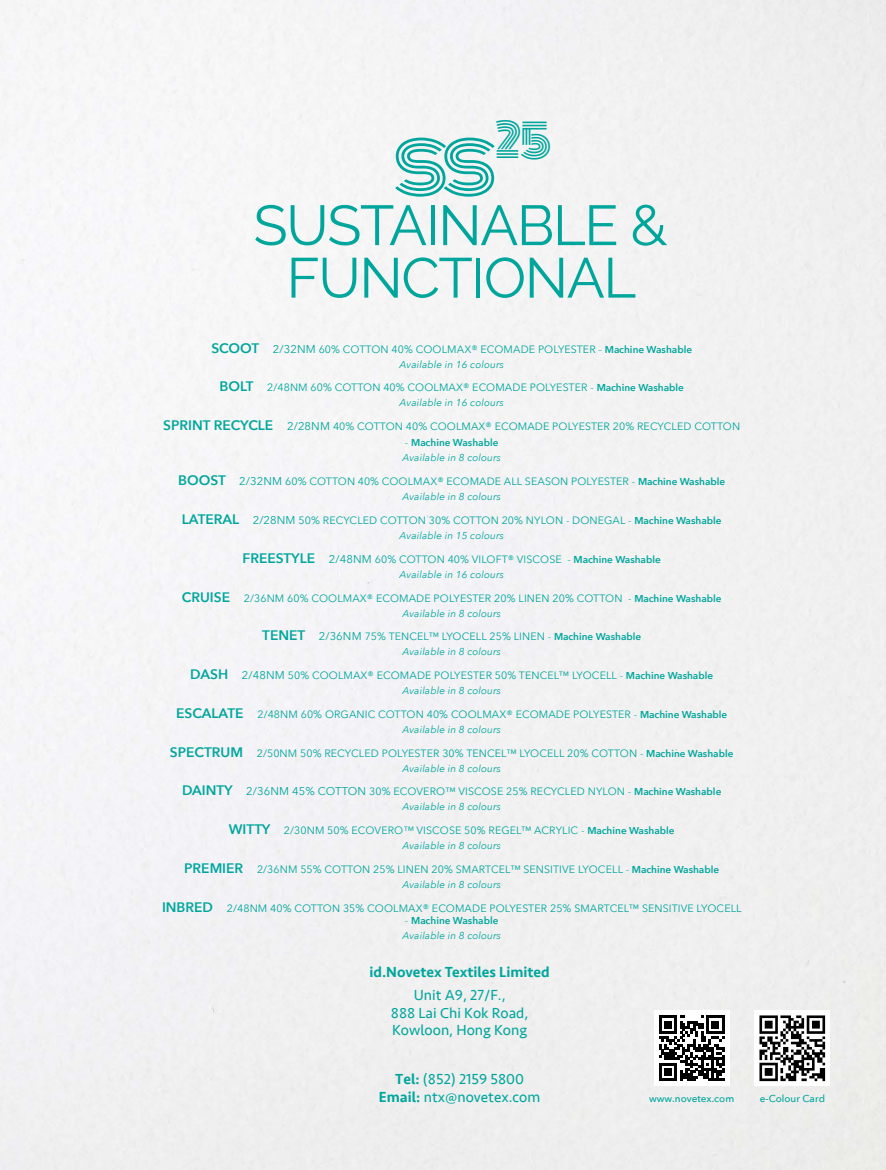
<style>
.page{position:relative;width:886px;height:1170px;background:#fff}
.page>*{position:absolute;margin:0;border:0;box-sizing:border-box;transform-origin:0 0}
.t1{font:80px "Monoton";color:#00a69c}
.t2{font:100 56.25px/52.5px "Raleway";letter-spacing:-.025em;color:#00a69c;text-align:center}
.t3{font:45px "Monoton";color:#00a69c}
.t4{font:15px/17.8px "Seravek";color:#00a69c;text-align:center}
.t5{font:500 15px "Seravek";color:#00a69c}
.t6{font:10.62px "Avenir Next";letter-spacing:.01em;color:#00a69c}
.t7{font:italic 10px/15px "Avenir Next";letter-spacing:.01em;color:#00a69c}
.t8{font:500 10px "Avenir Next";color:#00a69c}
.s1{font-weight:600;font-size:13.75px}
.s2{font-size:11.25px}
.s3{font-weight:600;font-size:10px}
.s4{font-style:normal;font-size:10.62px}
.s5{font-weight:600;font-style:normal}
.s6{font-weight:500}
</style>
<div class="page">
<svg style="left:659px;top:1015px;width:65px;height:65px"></svg>
<svg style="left:759px;top:1015px;width:66px;height:65px"></svg>
<h3 class="t3" style="left:495px;top:106px;width:58px">25</h3>
<h1 class="t1" style="left:393px;top:103px;width:105px">ss</h1>
<h2 class="t2" style="left:253px;top:193px;width:416px">SUSTAINABLE &amp;<br>FUNCTIONAL</h2>
<p class="t6" style="left:211px;top:340px;width:482px"><span class="s1">SCOOT</span> <span class="s2">2/32NM</span> 60% COTTON 40% COOLMAX® ECOMADE POLYESTER - <span class="s3">Machine Washable</span></p>
<p class="t7" style="left:399px;top:356px;width:106px">Available in 16 colours</p>
<p class="t6" style="left:219px;top:378px;width:466px"><span class="s1">BOLT</span> 2/48NM 60% COTTON 40% COOLMAX® ECOMADE POLYESTER - <span class="s3">Machine Washable</span></p>
<p class="t7" style="left:399px;top:395px;width:106px">Available in 16 colours</p>
<p class="t6" style="left:163px;top:417px;width:578px"><span class="s1">SPRINT RECYCLE</span> <span class="s2">2/28NM</span> 40% COTTON 40% COOLMAX® ECOMADE POLYESTER 20% RECYCLED COTTON</p>
<p class="t7" style="left:402px;top:435px;width:100px"><span class="s4">-</span> <span class="s5">Machine Washable<br></span>Available in 8 colours</p>
<p class="t6" style="left:178px;top:472px;width:549px"><span class="s1">BOOST</span> <span class="s2">2/32NM</span> 60% COTTON 40% COOLMAX® ECOMADE ALL SEASON POLYESTER - <span class="s3">Machine Washable</span></p>
<p class="t7" style="left:402px;top:488px;width:100px">Available in 8 colours</p>
<p class="t6" style="left:182px;top:511px;width:541px"><span class="s1">LATERAL</span> <span class="s2">2/28NM</span> 50% RECYCLED COTTON 30% COTTON 20% NYLON - DONEGAL - <span class="s3">Machine Washable</span></p>
<p class="t7" style="left:399px;top:527px;width:106px">Available in 15 colours</p>
<p class="t6" style="left:243px;top:550px;width:420px"><span class="s1">FREESTYLE</span> <span class="s2">2/48NM</span> 60% COTTON 40% VILOFT® VISCOSE - <span class="s3">Machine Washable</span></p>
<p class="t7" style="left:399px;top:566px;width:106px">Available in 16 colours</p>
<p class="t6" style="left:182px;top:588px;width:541px"><span class="s1">CRUISE</span> 2/36NM 60% COOLMAX® ECOMADE POLYESTER 20% LINEN 20% COTTON - <span class="s3">Machine Washable</span></p>
<p class="t7" style="left:402px;top:605px;width:100px">Available in 8 colours</p>
<p class="t6" style="left:262px;top:627px;width:380px"><span class="s1">TENET</span> <span class="s2">2/36NM</span> 75% TENCEL™ LYOCELL 25% LINEN - <span class="s3">Machine Washable</span></p>
<p class="t7" style="left:402px;top:643px;width:100px">Available in 8 colours</p>
<p class="t6" style="left:190px;top:666px;width:524px"><span class="s1">DASH</span> <span class="s2">2/48NM</span> 50% COOLMAX® ECOMADE POLYESTER 50% TENCEL™ LYOCELL - <span class="s3">Machine Washable</span></p>
<p class="t7" style="left:402px;top:682px;width:100px">Available in 8 colours</p>
<p class="t6" style="left:176px;top:705px;width:553px"><span class="s1">ESCALATE</span> 2/48NM 60% ORGANIC COTTON 40% COOLMAX® ECOMADE POLYESTER - <span class="s3">Machine Washable</span></p>
<p class="t7" style="left:402px;top:721px;width:100px">Available in 8 colours</p>
<p class="t6" style="left:170px;top:743px;width:565px"><span class="s1">SPECTRUM</span> 2/50NM 50% RECYCLED POLYESTER 30% TENCEL™ LYOCELL 20% COTTON - <span class="s3">Machine Washable</span></p>
<p class="t7" style="left:402px;top:760px;width:100px">Available in 8 colours</p>
<p class="t6" style="left:182px;top:782px;width:541px"><span class="s1">DAINTY</span> <span class="s2">2/36NM 45% COTTON</span> 30% ECOVERO™ VISCOSE 25% RECYCLED NYLON - <span class="s3">Machine Washable</span></p>
<p class="t7" style="left:402px;top:798px;width:100px">Available in 8 colours</p>
<p class="t6" style="left:229px;top:821px;width:447px"><span class="s1">WITTY</span> 2/30NM 50% ECOVERO™ VISCOSE 50% REGEL™ ACRYLIC - <span class="s3">Machine Washable</span></p>
<p class="t7" style="left:402px;top:837px;width:100px">Available in 8 colours</p>
<p class="t6" style="left:184px;top:860px;width:536px"><span class="s1">PREMIER</span> 2/36NM 55% COTTON 25% LINEN 20% SMARTCEL™ SENSITIVE LYOCELL - <span class="s3">Machine Washable</span></p>
<p class="t7" style="left:402px;top:876px;width:100px">Available in 8 colours</p>
<p class="t6" style="left:162px;top:898px;width:581px"><span class="s1">INBRED</span> 2/48NM 40% COTTON 35% COOLMAX® ECOMADE POLYESTER 25% SMARTCEL™ SENSITIVE LYOCELL</p>
<p class="t7" style="left:402px;top:912px;width:100px"><span class="s4">-</span> <span class="s5">Machine Washable<br></span>Available in 8 colours</p>
<h3 class="t5" style="left:369px;top:962px;width:182px">id.Novetex Textiles Limited</h3>
<h3 class="t4" style="left:391px;top:985px;width:139px">Unit A9, 27/F.,<br>888 Lai Chi Kok Road,<br>Kowloon, Hong Kong</h3>
<h3 class="t4" style="left:379px;top:1070px;width:163px"><span class="s6">Tel:</span> (852) 2159 5800<br><span class="s6">Email:</span> ntx@novetex.com</h3>
<p class="t8" style="left:649px;top:1090px;width:87px">www.novetex.com</p>
<p class="t8" style="left:760px;top:1090px;width:67px">e-Colour Card</p>
</div>
